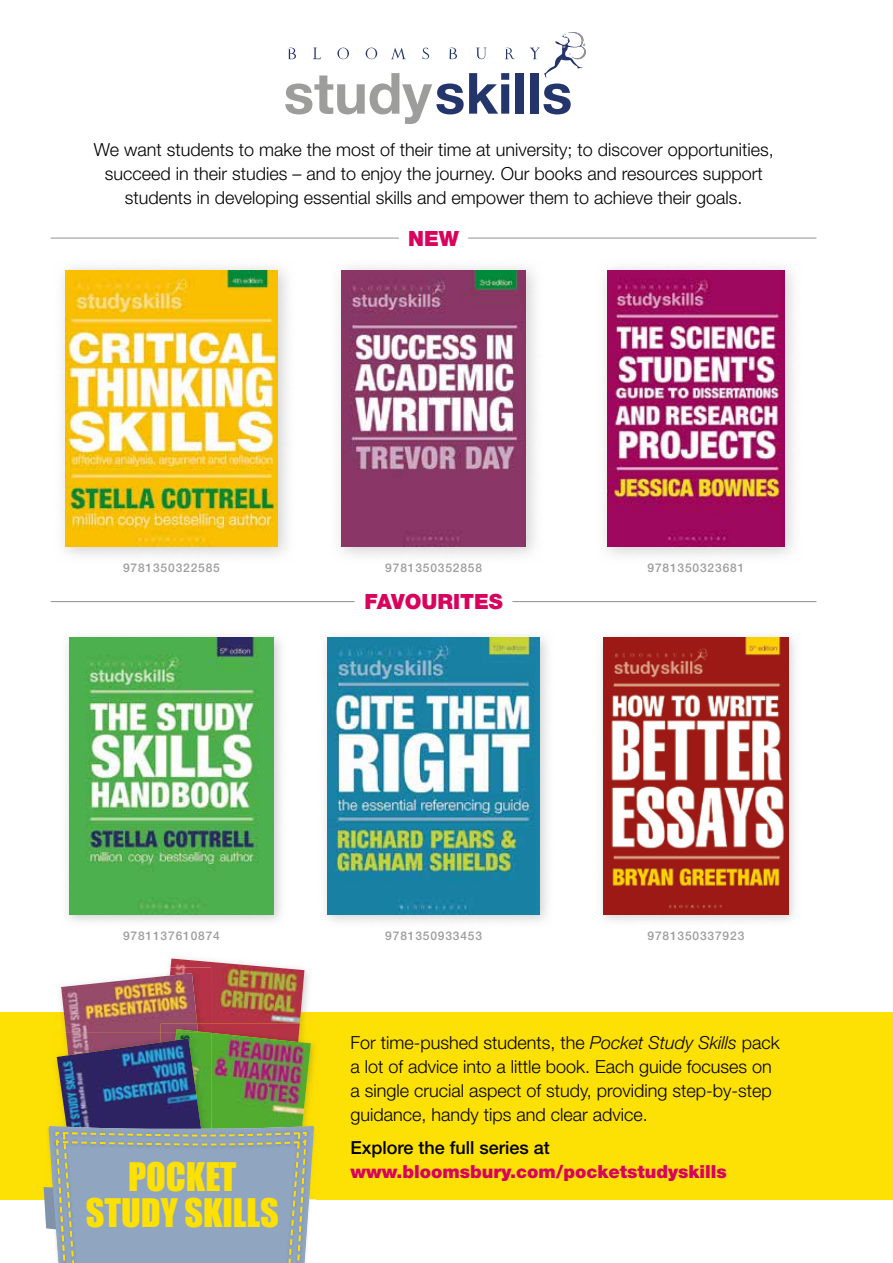
<style>
.page{position:relative;width:893px;height:1263px;background:#fff}
.page>*{position:absolute;margin:0;border:0;box-sizing:border-box;transform-origin:0 0}
.t1{font:36.15px/36.2px "Impact";color:#fde004;text-align:center}
.t2{font:900 21px "Helvetica Neue LT Std";color:#d8035c}
.t3{font:300 18px/24px "Helvetica Neue LT Std";color:#000;text-align:center}
.t4{font:900 18px "Helvetica Neue LT Std";color:#d8035c}
.t5{font:500 18px "Helvetica Neue LT Std";color:#000}
.t6{font:500 12px "Helvetica Neue LT Std";letter-spacing:.07em;color:#9d9d9c}
.s1{font-style:italic}
</style>
<div class="page">
<div style="left:0;top:1012px;width:893px;height:187px;background:#fde004"></div>
<img style="left:325px;top:636px;width:222px;height:286px">
<img style="left:328px;top:638px;width:212px;height:276px">
<img style="left:67px;top:636px;width:214px;height:286px">
<img style="left:69px;top:638px;width:205px;height:276px">
<img style="left:604px;top:267px;width:190px;height:289px">
<img style="left:608px;top:270px;width:176px;height:276px">
<img style="left:62px;top:267px;width:225px;height:289px">
<img style="left:65px;top:270px;width:213px;height:276px">
<img style="left:601px;top:636px;width:194px;height:285px">
<img style="left:604px;top:638px;width:184px;height:276px">
<img style="left:338px;top:267px;width:198px;height:289px">
<img style="left:342px;top:270px;width:184px;height:276px">
<svg style="left:285px;top:73px;width:224px;height:51px"></svg>
<div style="left:516px;top:73px;width:8px;height:41px;background:#24356c"></div>
<svg style="left:287px;top:47px;width:9px;height:13px"></svg>
<svg style="left:337px;top:48px;width:12px;height:11px"></svg>
<svg style="left:422px;top:47px;width:7px;height:13px"></svg>
<svg style="left:313px;top:48px;width:8px;height:11px"></svg>
<svg style="left:476px;top:48px;width:10px;height:11px"></svg>
<svg style="left:505px;top:47px;width:10px;height:12px"></svg>
<svg style="left:391px;top:48px;width:15px;height:11px"></svg>
<svg style="left:448px;top:47px;width:9px;height:13px"></svg>
<svg style="left:366px;top:48px;width:11px;height:11px"></svg>
<svg style="left:530px;top:32px;width:56px;height:82px"></svg>
<img style="left:169px;top:962px;width:140px;height:50px">
<img style="left:171px;top:958px;width:133px;height:65px">
<img style="left:170px;top:967px;width:41px;height:56px">
<img style="left:61px;top:973px;width:136px;height:60px">
<img style="left:313px;top:1045px;width:1px;height:13px">
<img style="left:300px;top:1023px;width:13px;height:59px">
<img style="left:211px;top:1023px;width:89px;height:6px">
<img style="left:161px;top:1023px;width:50px;height:10px">
<img style="left:176px;top:1029px;width:135px;height:94px">
<img style="left:56px;top:1033px;width:10px;height:36px">
<img style="left:66px;top:1033px;width:95px;height:5px">
<img style="left:161px;top:1033px;width:14px;height:5px">
<img style="left:175px;top:1033px;width:36px;height:90px">
<img style="left:57px;top:1038px;width:144px;height:85px">
<svg style="left:44px;top:1123px;width:270px;height:140px;background:#93a6b4"></svg>
<hr style="left:51px;top:601px;width:303px;height:1px;background:#9d9d9c">
<hr style="left:513px;top:601px;width:303px;height:1px;background:#9d9d9c">
<hr style="left:51px;top:237px;width:347px;height:2px;background:#9d9d9c">
<hr style="left:469px;top:237px;width:347px;height:2px;background:#9d9d9c">
<p class="t3" style="left:94px;top:138px;width:682px">We want students to make the most of their time at university; to discover opportunities, succeed in their studies – and to enjoy the journey. Our books and resources support students in developing essential skills and empower them to achieve their goals.</p>
<p class="t2" style="left:408px;top:226px;width:52px">NEW</p>
<p class="t6" style="left:123px;top:561px;width:98px">9781350322585</p>
<p class="t6" style="left:385px;top:561px;width:98px">9781350352858</p>
<p class="t6" style="left:647px;top:561px;width:98px">9781350323681</p>
<p class="t2" style="left:365px;top:589px;width:140px">FAVOURITES</p>
<p class="t6" style="left:123px;top:928px;width:98px">9781137610874</p>
<p class="t6" style="left:385px;top:928px;width:98px">9781350933453</p>
<p class="t6" style="left:647px;top:928px;width:98px">9781350337923</p>
<h1 class="t1" style="left:86px;top:1158px;width:195px">POCKET<br>STUDY SKILLS</h1>
<p class="t3" style="left:350px;top:1030px;width:431px;text-align:left">For time-pushed students, the <span class="s1">Pocket Study Skills</span> pack a lot of advice into a little book. Each guide focuses on a single crucial aspect of study, providing step-by-step guidance, handy tips and clear advice.</p>
<p class="t5" style="left:350px;top:1137px;width:201px">Explore the full series at</p>
<p class="t4" style="left:350px;top:1161px;width:378px">www.bloomsbury.com/pocketstudyskills</p>
</div>
